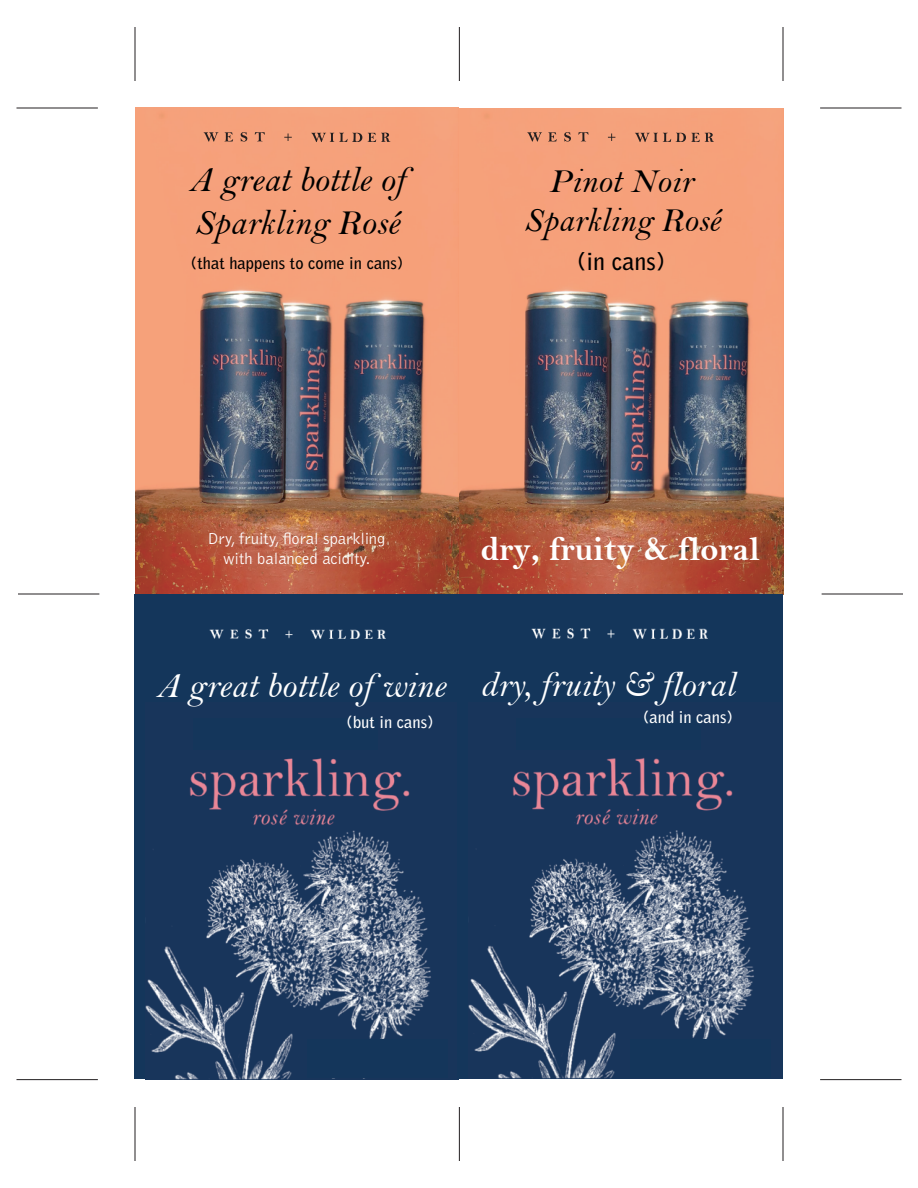
<style>
.page{position:relative;width:918px;height:1188px;background:#fff}
.page>*{position:absolute;margin:0;border:0;box-sizing:border-box;transform-origin:0 0}
.t1{font:36px "Bell MT Italic";color:#fff}
.t2{font:36px/43.2px "Bell MT Italic";color:#000}
.t3{font:34.5px/38.4px "Bell MT Italic";color:#000;text-align:center}
.t4{font:34.5px "Bell MT Bold";color:#fff}
.t5{font:700 24px "Bell Gothic Std";color:#000}
.t6{font:300 16.5px/19.8px "Bell Gothic Std";color:#fff;text-align:center}
.t7{font:700 16.5px "Bell Gothic Std";color:#000}
.t8{font:700 16.5px "Bell Gothic Std";color:#fff}
</style>
<div class="page">
<img style="left:460px;top:108px;width:323px;height:486px">
<img style="left:135px;top:108px;width:323px;height:486px">
<div style="left:135px;top:594px;width:325px;height:485px;background:#14365b"></div>
<hr style="left:135px;top:27px;width:1px;height:54px;background:#231f20">
<hr style="left:459px;top:27px;width:1px;height:54px;background:#231f20">
<hr style="left:783px;top:27px;width:1px;height:54px;background:#231f20">
<hr style="left:16px;top:108px;width:82px;height:1px;background:#231f20">
<hr style="left:820px;top:108px;width:82px;height:1px;background:#231f20">
<hr style="left:18px;top:594px;width:81px;height:1px;background:#231f20">
<hr style="left:822px;top:594px;width:81px;height:1px;background:#231f20">
<hr style="left:135px;top:1107px;width:1px;height:54px;background:#231f20">
<hr style="left:459px;top:1107px;width:1px;height:54px;background:#231f20">
<hr style="left:783px;top:1107px;width:1px;height:54px;background:#231f20">
<hr style="left:16px;top:1079px;width:82px;height:1px;background:#231f20">
<hr style="left:820px;top:1079px;width:82px;height:1px;background:#231f20">
<svg style="left:204px;top:132px;width:14px;height:10px"></svg>
<svg style="left:224px;top:132px;width:9px;height:9px"></svg>
<svg style="left:241px;top:132px;width:6px;height:10px"></svg>
<svg style="left:255px;top:132px;width:10px;height:9px"></svg>
<svg style="left:284px;top:133px;width:8px;height:8px"></svg>
<svg style="left:311px;top:133px;width:51px;height:9px"></svg>
<svg style="left:368px;top:133px;width:22px;height:9px"></svg>
<svg style="left:527px;top:132px;width:15px;height:10px"></svg>
<svg style="left:548px;top:132px;width:9px;height:9px"></svg>
<svg style="left:564px;top:132px;width:7px;height:10px"></svg>
<svg style="left:578px;top:132px;width:10px;height:9px"></svg>
<svg style="left:608px;top:133px;width:7px;height:8px"></svg>
<svg style="left:635px;top:133px;width:79px;height:9px"></svg>
<img style="left:209px;top:629px;width:177px;height:10px">
<img style="left:146px;top:757px;width:285px;height:322px">
<div style="left:307px;top:1039px;width:141px;height:39px;background:#14365b"></div>
<div style="left:457px;top:594px;width:326px;height:485px;background:#14365b"></div>
<img style="left:531px;top:629px;width:177px;height:10px">
<img style="left:468px;top:757px;width:286px;height:322px">
<div style="left:630px;top:1039px;width:140px;height:38px;background:#14365b"></div>
<h1 class="t2" style="left:189px;top:158px;width:217px">A great bottle of<br>Sparkling Rosé</h1>
<p class="t7" style="left:191px;top:253px;width:214px">(that happens to come in cans)</p>
<h2 class="t3" style="left:524px;top:162px;width:198px">Pinot Noir<br>Sparkling Rosé</h2>
<h3 class="t5" style="left:577px;top:247px;width:89px">(in cans)</h3>
<p class="t6" style="left:207px;top:529px;width:179px">Dry, fruity, floral sparkling with balanced acidity.</p>
<h2 class="t4" style="left:480px;top:528px;width:281px">dry, fruity &amp; floral</h2>
<h1 class="t1" style="left:156px;top:664px;width:291px">A great bottle of wine</h1>
<p class="t8" style="left:347px;top:712px;width:88px">(but in cans)</p>
<h1 class="t1" style="left:480px;top:663px;width:256px">dry, fruity &amp; floral</h1>
<p class="t8" style="left:643px;top:707px;width:91px">(and in cans)</p>
</div>
